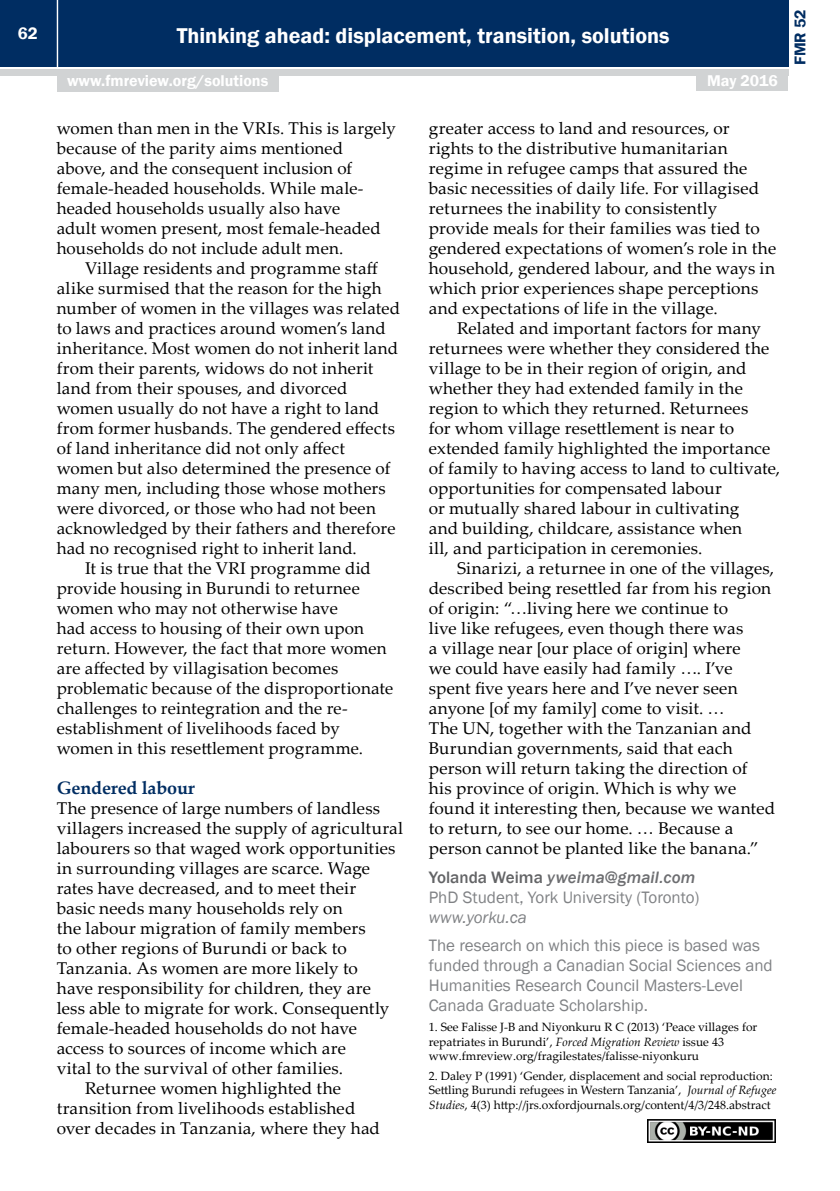
<style>
.page{position:relative;width:840px;height:1191px;background:#fff}
.page>*{position:absolute;margin:0;border:0;box-sizing:border-box;transform-origin:0 0}
.t1{font:600 22px "Franklin Gothic";color:#fff}
.t2{font:700 18px "Palatino Linotype";letter-spacing:-.01em;color:#002d62}
.t3{font:17px/20px "Palatino Linotype";letter-spacing:.01em;color:#000}
.t4{font:17px/20px "Franklin Gothic";color:#808285}
.t5{font:italic 17px "Franklin Gothic";color:#808285}
.t6{font:600 17px "Franklin Gothic";color:#fff}
.t7{font:600 16px "Franklin Gothic";color:#fff}
.t8{font:600 16px "Franklin Gothic";color:#002d62}
.t9{font:12px/14.4px "Palatino Linotype";color:#000}
.s1{font-weight:500;color:#636466}
.s2{font-weight:500;font-style:italic;color:#6d6e71}
.s3{font-style:italic}
</style>
<div class="page">
<div style="left:0;top:0;width:787px;height:66px;background:#002d62"></div>
<div style="left:0;top:69px;width:787px;height:6px;background:#d1d3d4"></div>
<hr style="left:57px;top:0;width:1px;height:67px;background:#fff">
<div style="left:696px;top:73px;width:91px;height:18px;background:#d1d3d4"></div>
<div style="left:57px;top:74px;width:221px;height:18px;background:#d1d3d4"></div>
<img style="left:647px;top:1119px;width:127px;height:24px">
<p class="t6" style="left:18px;top:23px;width:21px">62</p>
<p class="t1" style="left:177px;top:22px;width:494px">Thinking ahead: displacement, transition, solutions</p>
<p class="t7" style="left:67px;top:71px;width:203px">www.fmreview.org/solutions</p>
<p class="t7" style="left:706px;top:71px;width:72px">May 2016</p>
<p class="t3" style="left:57px;top:117px;width:340px">women than men in the VRIs. This is largely because of the parity aims mentioned above, and the consequent inclusion of female-headed households. While male&shy;headed households usually also have<br>adult women present, most female-headed households do not include adult men.</p>
<p class="t3" style="left:85px;top:257px;width:294px">Village residents and programme staff</p>
<p class="t3" style="left:57px;top:277px;width:326px">alike surmised that the reason for the high</p>
<p class="t3" style="left:57px;top:297px;width:345px">number of women in the villages was related</p>
<p class="t3" style="left:57px;top:317px;width:330px">to laws and practices around women’s land</p>
<p class="t3" style="left:57px;top:337px;width:343px">inheritance. Most women do not inherit land</p>
<p class="t3" style="left:57px;top:357px;width:318px">from their parents, widows do not inherit</p>
<p class="t3" style="left:57px;top:377px;width:292px">land from their spouses, and divorced</p>
<p class="t3" style="left:57px;top:397px;width:324px">women usually do not have a right to land</p>
<p class="t3" style="left:57px;top:417px;width:339px">from former husbands. The gendered effects</p>
<p class="t3" style="left:57px;top:437px;width:289px">of land inheritance did not only affect</p>
<p class="t3" style="left:57px;top:457px;width:335px">women but also determined the presence of</p>
<p class="t3" style="left:57px;top:477px;width:330px">many men, including those whose mothers</p>
<p class="t3" style="left:57px;top:497px;width:320px">were divorced, or those who had not been</p>
<p class="t3" style="left:57px;top:517px;width:340px">acknowledged by their fathers and therefore</p>
<p class="t3" style="left:57px;top:537px;width:301px">had no recognised right to inherit land.</p>
<p class="t3" style="left:85px;top:557px;width:287px">It is true that the VRI programme did</p>
<p class="t3" style="left:57px;top:577px;width:304px">provide housing in Burundi to returnee</p>
<p class="t3" style="left:57px;top:597px;width:282px">women who may not otherwise have</p>
<p class="t3" style="left:57px;top:617px;width:308px">had access to housing of their own upon</p>
<p class="t3" style="left:57px;top:637px;width:331px">return. However, the fact that more women</p>
<p class="t3" style="left:57px;top:657px;width:283px">are affected by villagisation becomes</p>
<p class="t3" style="left:57px;top:677px;width:338px">problematic because of the disproportionate</p>
<p class="t3" style="left:57px;top:697px;width:292px">challenges to reintegration and the re-</p>
<p class="t3" style="left:57px;top:717px;width:284px">establishment of livelihoods faced by</p>
<p class="t3" style="left:57px;top:737px;width:308px">women in this resettlement programme.</p>
<p class="t2" style="left:57px;top:775px;width:139px">Gendered labour</p>
<p class="t3" style="left:57px;top:797px;width:325px">The presence of large numbers of landless</p>
<p class="t3" style="left:57px;top:817px;width:348px">villagers increased the supply of agricultural</p>
<p class="t3" style="left:57px;top:837px;width:340px">labourers so that waged work opportunities</p>
<p class="t3" style="left:57px;top:857px;width:315px">in surrounding villages are scarce. Wage</p>
<p class="t3" style="left:57px;top:877px;width:301px">rates have decreased, and to meet their</p>
<p class="t3" style="left:57px;top:897px;width:287px">basic needs many households rely on</p>
<p class="t3" style="left:57px;top:917px;width:310px">the labour migration of family members</p>
<p class="t3" style="left:57px;top:937px;width:291px">to other regions of Burundi or back to</p>
<p class="t3" style="left:57px;top:957px;width:302px">Tanzania. As women are more likely to</p>
<p class="t3" style="left:57px;top:977px;width:315px">have responsibility for children, they are</p>
<p class="t3" style="left:57px;top:997px;width:334px">less able to migrate for work. Consequently</p>
<p class="t3" style="left:57px;top:1017px;width:302px">female-headed households do not have</p>
<p class="t3" style="left:57px;top:1037px;width:291px">access to sources of income which are</p>
<p class="t3" style="left:57px;top:1057px;width:287px">vital to the survival of other families.</p>
<p class="t3" style="left:85px;top:1077px;width:257px">Returnee women highlighted the</p>
<p class="t3" style="left:57px;top:1097px;width:300px">transition from livelihoods established</p>
<p class="t3" style="left:57px;top:1117px;width:324px">over decades in Tanzania, where they had</p>
<p class="t3" style="left:428px;top:117px;width:349px">greater access to land and resources, or rights to the distributive humanitarian regime in refugee camps that assured the basic necessities of daily life. For villagised returnees the inability to consistently provide meals for their families was tied to gendered expectations of women’s role in the household, gendered labour, and the ways in which prior experiences shape perceptions and expectations of life in the village.</p>
<p class="t3" style="left:428px;top:317px;width:352px;text-indent:28px">Related and important factors for many returnees were whether they considered the village to be in their region of origin, and whether they had extended family in the region to which they returned. Returnees<br>for whom village resettlement is near to extended family highlighted the importance of family to having access to land to cultivate, opportunities for compensated labour<br>or mutually shared labour in cultivating<br>and building, childcare, assistance when<br>ill, and participation in ceremonies.</p>
<p class="t3" style="left:428px;top:557px;width:348px;text-indent:28px">Sinarizi, a returnee in one of the villages, described being resettled far from his region of origin: “…living here we continue to<br>live like refugees, even though there was<br>a village near [our place of origin] where<br>we could have easily had family …. I’ve spent five years here and I’ve never seen anyone [of my family] come to visit. …<br>The UN, together with the Tanzanian and Burundian governments, said that each person will return taking the direction of<br>his province of origin. Which is why we found it interesting then, because we wanted to return, to see our home. … Because a person cannot be planted like the banana.”</p>
<p class="t4" style="left:428px;top:867px;width:272px"><span class="s1">Yolanda Weima</span> <span class="s2">yweima@gmail.com<br></span>PhD Student, York University (Toronto)</p>
<p class="t5" style="left:428px;top:906px;width:100px">www.yorku.ca</p>
<p class="t4" style="left:428px;top:935px;width:345px">The research on which this piece is based was funded through a Canadian Social Sciences and Humanities Research Council Masters-Level Canada Graduate Scholarship.</p>
<p class="t9" style="left:428px;top:1019px;width:330px">1. See Falisse J-B and Niyonkuru R C (2013) ‘Peace villages for repatriates in Burundi’, <span class="s3">Forced Migration Review</span> issue 43 www.fmreview.org/fragilestates/falisse-niyonkuru</p>
<p class="t9" style="left:428px;top:1068px;width:349px">2. Daley P (1991) ‘Gender, displacement and social reproduction:<br>Settling Burundi refugees in Western Tanzania’, <span class="s3">Journal of Refugee<br>Studies</span>, 4(3) http://jrs.oxfordjournals.org/content/4/3/248.abstract</p>
<p class="t8" style="left:789px;top:65px;width:57px;rotate:-90deg">FMR 52</p>
</div>
